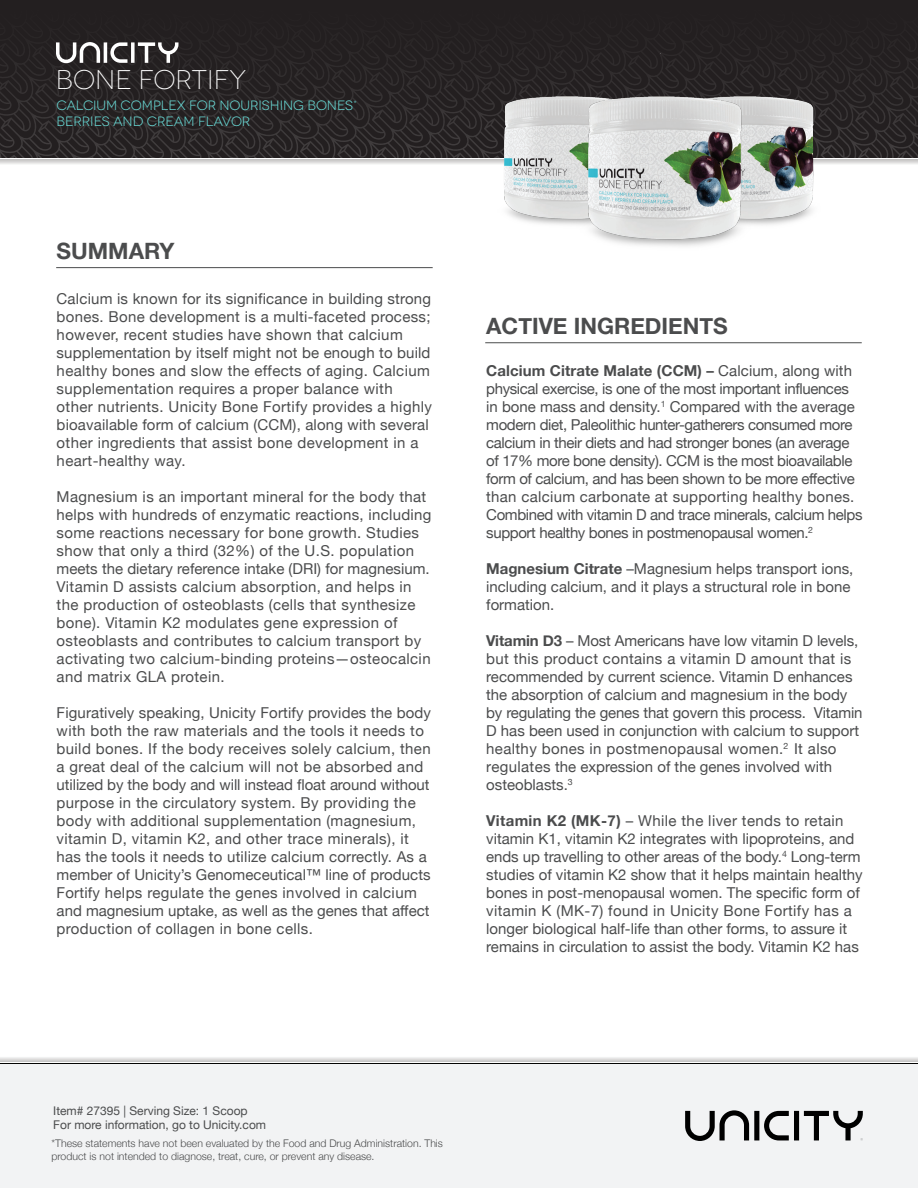
<style>
.page{position:relative;width:918px;height:1188px;background:#fff}
.page>*{position:absolute;margin:0;border:0;box-sizing:border-box;transform-origin:0 0}
.t1{font:300 27px "Novecentowide";color:#fff}
.t2{font:700 22.5px "Helvetica Neue";color:#4b4c4d}
.t3{font:15px/18px "Helvetica Neue";letter-spacing:.01em;color:#4b4c4d}
.t4{font:15px/18px "Helvetica Neue";letter-spacing:-.025em;color:#4b4c4d}
.t5{font:13.5px/16.2px "Novecentowide";color:#68dad6}
.t6{font:12px/14.4px "Helvetica Neue";color:#4b4c4d}
.t7{font:300 10.5px/12.6px "Helvetica Neue";color:#4b4c4d}
.s1{font-weight:700}
.s2{font-weight:500}
</style>
<div class="page">
<div style="left:0;top:1063px;width:918px;height:125px;background:#f2f3f4"></div>
<div style="left:0;top:0;width:918px;height:158px;background:#231f20"></div>
<svg style="left:0;top:159px;width:918px;height:5px;background:#d6d5d5"></svg>
<hr style="left:0;top:1062px;width:918px;height:1px;background:#050504">
<div style="left:0;top:1056px;width:918px;height:5px;background:#e6e5e5"></div>
<svg style="left:685px;top:1110px;width:178px;height:31px"></svg>
<svg style="left:56px;top:42px;width:123px;height:21px"></svg>
<img style="left:799px;top:71px;width:64px;height:149px">
<img style="left:455px;top:71px;width:77px;height:152px">
<img style="left:532px;top:68px;width:267px;height:178px">
<h1 class="t1" style="left:56px;top:65px;width:192px">BONE FORTIFY</h1>
<p class="t5" style="left:56px;top:97px;width:302px">CALCIUM COMPLEX FOR NOURISHING BONES<sup>*<br></sup>BERRIES AND CREAM FLAVOR</p>
<h2 class="t2" style="left:57px;top:234px;width:119px">SUMMARY</h2>
<p class="t3" style="left:57px;top:291px;width:377px">Calcium is known for its significance in building strong bones. Bone development is a multi-faceted process; however, recent studies have shown that calcium supplementation by itself might not be enough to build healthy bones and slow the effects of aging. Calcium supplementation requires a proper balance with other nutrients. Unicity Bone Fortify provides a highly bioavailable form of calcium (CCM), along with several other ingredients that assist bone development in a heart-healthy way.</p>
<p class="t3" style="left:57px;top:489px;width:376px">Magnesium is an important mineral for the body that helps with hundreds of enzymatic reactions, including some reactions necessary for bone growth. Studies show that only a third (32%) of the U.S. population meets the dietary reference intake (DRI) for magnesium.<br>Vitamin D assists calcium absorption, and helps in the production of osteoblasts (cells that synthesize bone). Vitamin K2 modulates gene expression of osteoblasts and contributes to calcium transport by activating two calcium-binding proteins—osteocalcin and matrix GLA protein.</p>
<p class="t3" style="left:57px;top:705px;width:376px">Figuratively speaking, Unicity Fortify provides the body with both the raw materials and the tools it needs to build bones. If the body receives solely calcium, then a great deal of the calcium will not be absorbed and utilized by the body and will instead float around without purpose in the circulatory system. By providing the body with additional supplementation (magnesium, vitamin D, vitamin K2, and other trace minerals), it has the tools it needs to utilize calcium correctly. As a member of Unicity’s Genomeceutical™ line of products Fortify helps regulate the genes involved in calcium and magnesium uptake, as well as the genes that affect production of collagen in bone cells.</p>
<h2 class="t2" style="left:486px;top:309px;width:243px">ACTIVE INGREDIENTS</h2>
<p class="t4" style="left:486px;top:363px;width:378px"><span class="s1">Calcium Citrate Malate (CCM)</span> <span class="s2">–</span> Calcium, along with physical exercise, is one of the most important influences in bone mass and density.<sup>1</sup> Compared with the average modern diet, Paleolithic hunter-gatherers consumed more calcium in their diets and had stronger bones (an average of 17% more bone density). CCM is the most bioavailable form of calcium, and has been shown to be more effective than calcium carbonate at supporting healthy bones.<br>Combined with vitamin D and trace minerals, calcium helps support healthy bones in postmenopausal women.<sup>2</sup></p>
<p class="t3" style="left:486px;top:561px;width:369px"><span class="s1">Magnesium Citrate</span> –Magnesium helps transport ions, including calcium, and it plays a structural role in bone formation.</p>
<p class="t3" style="left:486px;top:633px;width:378px"><span class="s1">Vitamin D3</span> – Most Americans have low vitamin D levels, but this product contains a vitamin D amount that is recommended by current science. Vitamin D enhances the absorption of calcium and magnesium in the body by regulating the genes that govern this process. Vitamin D has been used in conjunction with calcium to support healthy bones in postmenopausal women.<sup>2</sup> It also regulates the expression of the genes involved with osteoblasts.<sup>3</sup></p>
<p class="t3" style="left:486px;top:813px;width:378px"><span class="s1">Vitamin K2 (MK-7)</span> – While the liver tends to retain vitamin K1, vitamin K2 integrates with lipoproteins, and ends up travelling to other areas of the body.<sup>4</sup> Long-term studies of vitamin K2 show that it helps maintain healthy bones in post-menopausal women. The specific form of vitamin K (MK-7) found in Unicity Bone Fortify has a longer biological half-life than other forms, to assure it remains in circulation to assist the body. Vitamin K2 has</p>
<p class="t6" style="left:53px;top:1104px;width:214px">Item# 27395 | Serving Size: 1 Scoop<br>For more information, go to Unicity.com</p>
<p class="t7" style="left:51px;top:1137px;width:393px">*These statements have not been evaluated by the Food and Drug Administration. This product is not intended to diagnose, treat, cure, or prevent any disease.</p>
</div>
